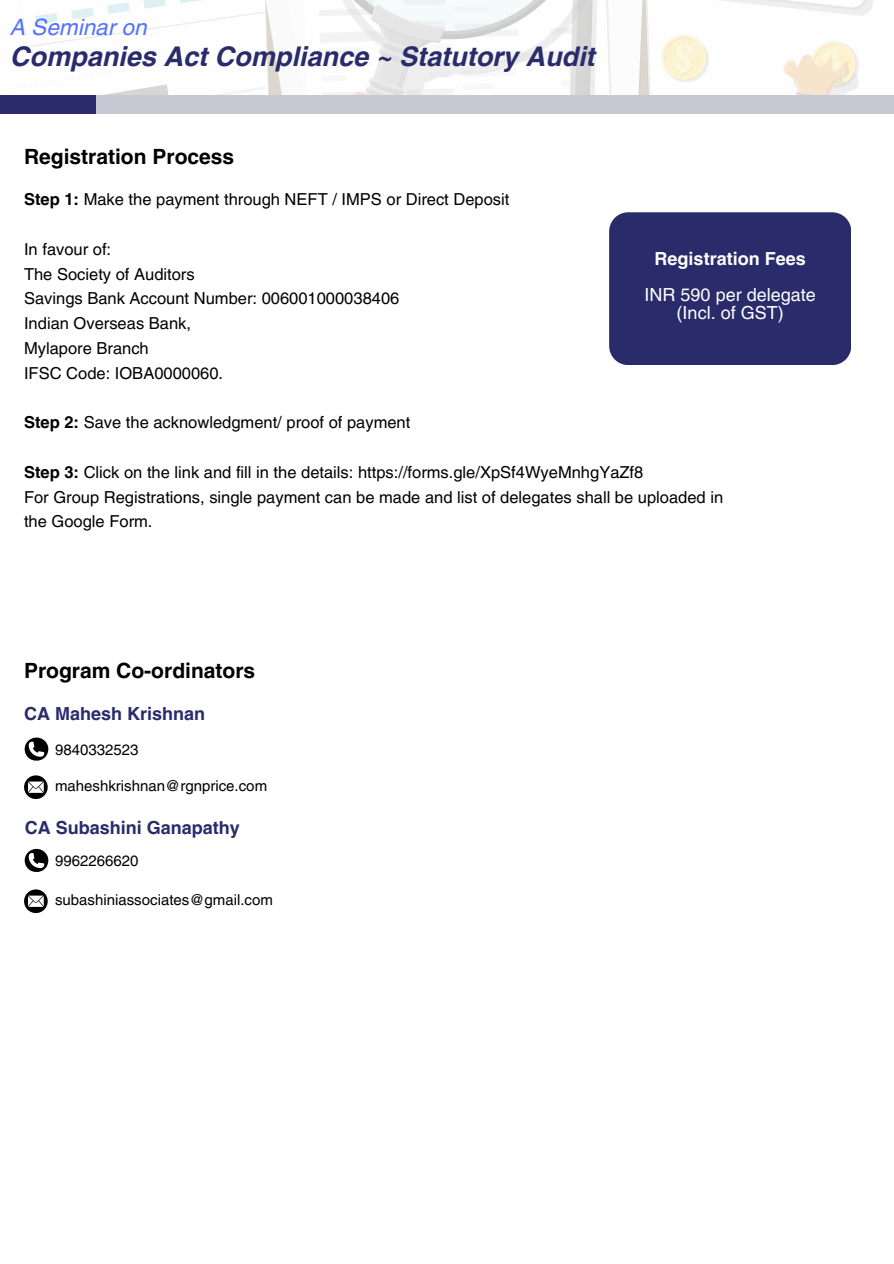
<style>
.page{position:relative;width:894px;height:1264px;background:#fff}
.page>*{position:absolute;margin:0;border:0;box-sizing:border-box;transform-origin:0 0}
.t1{font:italic 700 27px "Helvetica LT Pro";color:#2a2b6b}
.t2{font:italic 22.5px "Helvetica LT Pro";color:#5271ff}
.t3{font:700 21px "Helvetica LT Pro";color:#000}
.t4{font:700 18px "Helvetica LT Pro";color:#2a2b6b}
.t5{font:18px/18px "Helvetica LT Pro";color:#fdfefd;text-align:center}
.t6{font:700 18px "Helvetica LT Pro";color:#fdfefd}
.t7{font:16.5px/24.8px "Helvetica LT Pro";color:#000}
.t8{font:15px "Helvetica LT Pro";color:#000}
.s1{font-weight:700}
</style>
<div class="page">
<svg style="left:28px;top:0;width:845px;height:95px"></svg>
<div style="left:0;top:95px;width:96px;height:19px;background:#2a2b6b"></div>
<div style="left:96px;top:95px;width:797px;height:19px;background:#c8c8d5"></div>
<div style="left:609px;top:212px;width:241px;height:153px;background:#2a2b6b"></div>
<svg style="left:25px;top:737px;width:23px;height:24px"></svg>
<svg style="left:24px;top:775px;width:24px;height:24px"></svg>
<svg style="left:24px;top:889px;width:24px;height:24px"></svg>
<svg style="left:25px;top:848px;width:23px;height:24px"></svg>
<h3 class="t2" style="left:10px;top:18px;width:138px">A Seminar on</h3>
<h3 class="t1" style="left:10px;top:47px;width:586px">Companies Act Compliance ~ Statutory Audit</h3>
<h1 class="t3" style="left:24px;top:149px;width:212px">Registration Process</h1>
<h2 class="t7" style="left:24px;top:189px;width:486px"><span class="s1">Step 1:</span> Make the payment through NEFT / IMPS or Direct Deposit</h2>
<h4 class="t7" style="left:24px;top:238px;width:377px">In favour of:<br>The Society of Auditors<br>Savings Bank Account Number: 006001000038406<br>Indian Overseas Bank,<br>Mylapore Branch<br>IFSC Code: IOBA0000060.</h4>
<h4 class="t7" style="left:24px;top:412px;width:387px"><span class="s1">Step 2:</span> Save the acknowledgment/ proof of payment</h4>
<h4 class="t7" style="left:24px;top:461px;width:700px"><span class="s1">Step 3:</span> Click on the link and fill in the details: https://forms.gle/XpSf4WyeMnhgYaZf8<br>For Group Registrations, single payment can be made and list of delegates shall be uploaded in the Google Form.</h4>
<h3 class="t6" style="left:654px;top:252px;width:153px">Registration Fees</h3>
<h4 class="t5" style="left:644px;top:287px;width:173px">INR 590 per delegate (Incl. of GST)</h4>
<h4 class="t3" style="left:24px;top:662px;width:232px">Program Co-ordinators</h4>
<h2 class="t4" style="left:24px;top:706px;width:183px">CA Mahesh Krishnan</h2>
<h3 class="t8" style="left:55px;top:744px;width:85px">9840332523</h3>
<p class="t8" style="left:55px;top:780px;width:213px">maheshkrishnan@rgnprice.com</p>
<p class="t4" style="left:25px;top:820px;width:217px">CA Subashini Ganapathy</p>
<p class="t8" style="left:55px;top:855px;width:85px">9962266620</p>
<p class="t8" style="left:55px;top:894px;width:219px">subashiniassociates@gmail.com</p>
</div>
